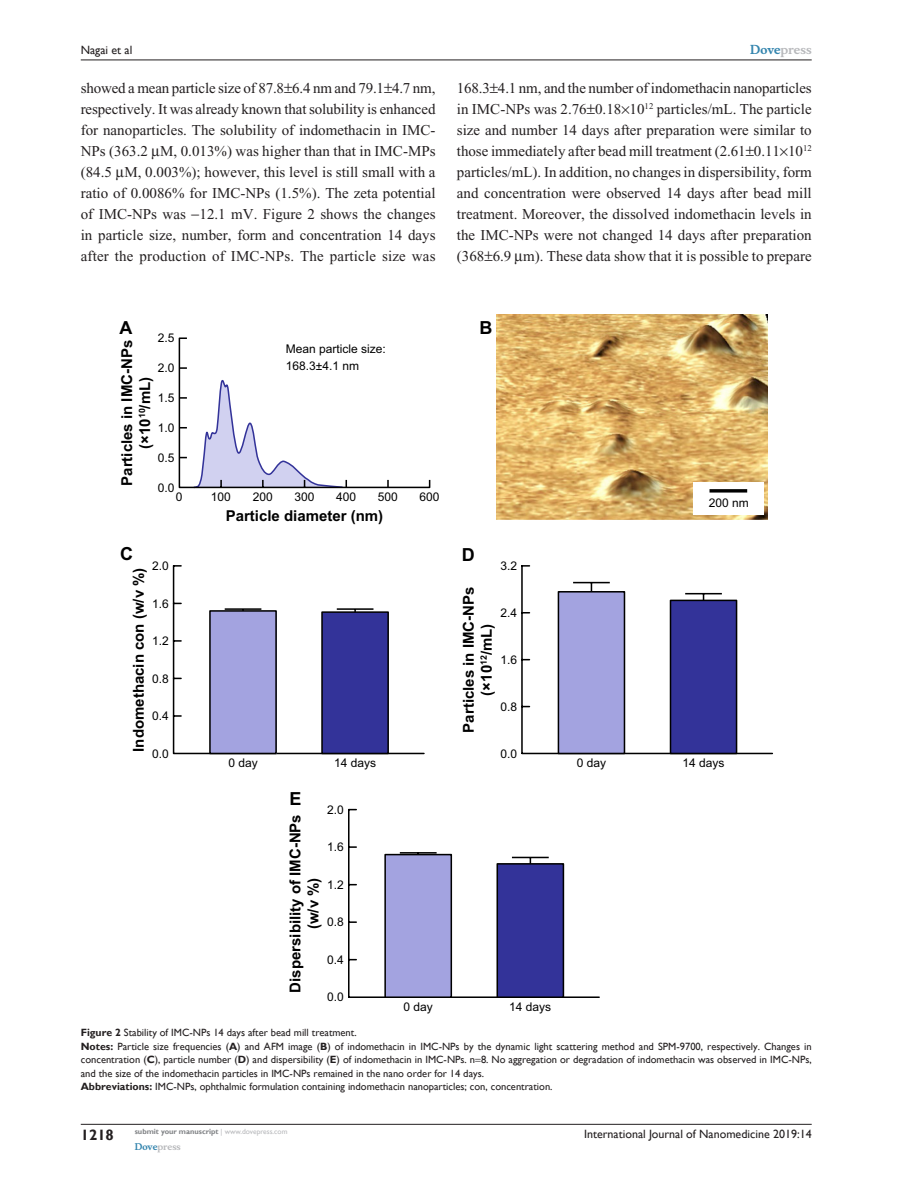
<style>
.page{position:relative;width:918px;height:1188px;background:#fff}
.page>*{position:absolute;margin:0;border:0;box-sizing:border-box;transform-origin:0 0}
.t1{font:700 18px "Arial";color:#000}
.TxF{font:15px/21px "Times New Roman";color:#231f20;text-align:justify}
.t2{font:700 15px/18px "Arial";color:#000;text-align:center}
.t3{font:700 15px "Gill Sans";color:#231f20}
.t4{font:12px/17.2px "Arial";color:#000}
.t5{font:12px "Gill Sans";color:#231f20}
.t6{font:700 12px "Musee";color:#b8b9bc}
.FigSNRI{font:10.5px/13.5px "Gill Sans";color:#231f20;text-align:justify}
.FigC{font:10.5px "Gill Sans";color:#231f20}
.t7{font:700 9px "Musee";color:#b8b9bc}
.t8{font:700 7.5px "Gill Sans";color:#808285}
.s1{color:#3485ae}
.s2{font-weight:700}
.s3{font-weight:400;color:#b8b9bc}
</style>
<div class="page">
<hr style="left:81px;top:1124px;width:731px;height:1px;background:#231f20">
<hr style="left:81px;top:60px;width:731px;height:1px;background:#231f20">
<img style="left:496px;top:315px;width:271px;height:204px">
<div style="left:693px;top:482px;width:71px;height:33px;background:#fff"></div>
<svg style="left:710px;top:489px;width:37px;height:4px"></svg>
<svg style="left:178px;top:337px;width:253px;height:152px"></svg>
<svg style="left:174px;top:565px;width:7px;height:2px"></svg>
<hr style="left:173px;top:566px;width:1px;height:187px;background:#000">
<hr style="left:174px;top:753px;width:250px;height:1px;background:#000">
<svg style="left:174px;top:715px;width:7px;height:2px"></svg>
<svg style="left:174px;top:640px;width:7px;height:2px"></svg>
<svg style="left:208px;top:608px;width:167px;height:147px"></svg>
<div style="left:321px;top:611px;width:68px;height:143px;background:#339;border:2px solid #000"></div>
<svg style="left:523px;top:612px;width:6px;height:2px"></svg>
<svg style="left:522px;top:565px;width:7px;height:2px"></svg>
<hr style="left:521px;top:566px;width:2px;height:187px;background:#000">
<hr style="left:522px;top:753px;width:250px;height:1px;background:#000">
<hr style="left:573px;top:582px;width:37px;height:1px;background:#000">
<svg style="left:557px;top:583px;width:166px;height:172px"></svg>
<div style="left:670px;top:600px;width:67px;height:154px;background:#339;border:2px solid #000"></div>
<svg style="left:350px;top:921px;width:6px;height:2px"></svg>
<svg style="left:350px;top:846px;width:6px;height:2px"></svg>
<hr style="left:348px;top:810px;width:2px;height:187px;background:#000">
<hr style="left:349px;top:996px;width:250px;height:2px;background:#000">
<hr style="left:400px;top:852px;width:37px;height:2px;background:#000">
<svg style="left:384px;top:853px;width:165px;height:144px"></svg>
<div style="left:497px;top:863px;width:67px;height:135px;background:#339;border:2px solid #000"></div>
<p class="t6" style="left:750px;top:43px;width:63px"><span class="s1">Dove</span>press</p>
<p class="t5" style="left:81px;top:43px;width:53px">Nagai et al</p>
<p class="TxF" style="left:81px;top:77px;width:356px">showed a mean particle size of 87.8 6.4 nm and 79.1 4.7 nm, respectively. It was already known that solubility is enhanced for nanoparticles. The solubility of indomethacin in IMC-NPs (363.2 M, 0.013%) was higher than that in IMC-MPs (84.5 M, 0.003%); however, this level is still small with a ratio of 0.0086% for IMC-NPs (1.5%). The zeta potential of IMC-NPs was 12.1 mV. Figure 2 shows the changes in particle size, number, form and concentration 14 days after the production of IMC-NPs. The particle size was</p>
<p class="TxF" style="left:457px;top:77px;width:356px">168.3 4.1 nm, and the number of indomethacin nanoparticles in IMC-NPs was 2.76 0.18 10<sup>12</sup> particles/mL. The particle size and number 14 days after preparation were similar to those immediately after bead mill treatment (2.61 0.11 10<sup>12 </sup>particles/mL). In addition, no changes in dispersibility, form and concentration were observed 14 days after bead mill treatment. Moreover, the dissolved indomethacin levels in the IMC-NPs were not changed 14 days after preparation (368 6.9 m). These data show that it is possible to prepare</p>
<p class="t1" style="left:120px;top:315px;width:14px">A</p>
<p class="t1" style="left:479px;top:315px;width:14px">B</p>
<p class="t4" style="left:158px;top:330px;width:18px">2.5</p>
<p class="t2" style="left:118px;top:486px;width:147px;rotate:-90deg">Particles in IMC-NPs (×10<sup>10</sup>/mL)</p>
<p class="t4" style="left:286px;top:340px;width:102px">Mean particle size:<br>168.3±4.1 nm</p>
<p class="t4" style="left:158px;top:360px;width:18px">2.0</p>
<p class="t4" style="left:158px;top:389px;width:18px">1.5</p>
<p class="t4" style="left:158px;top:419px;width:18px">1.0</p>
<p class="t4" style="left:158px;top:449px;width:18px">0.5</p>
<p class="t4" style="left:158px;top:479px;width:18px">0.0</p>
<p class="t4" style="left:176px;top:489px;width:8px">0</p>
<p class="t4" style="left:211px;top:489px;width:22px">100</p>
<p class="t4" style="left:253px;top:489px;width:22px">200</p>
<p class="t4" style="left:294px;top:489px;width:22px">300</p>
<p class="t4" style="left:336px;top:489px;width:22px">400</p>
<p class="t4" style="left:420px;top:489px;width:22px">600</p>
<p class="t4" style="left:378px;top:489px;width:22px">500</p>
<p class="t2" style="left:226px;top:508px;width:159px">Particle diameter (nm)</p>
<p class="t1" style="left:120px;top:542px;width:14px">C</p>
<p class="t1" style="left:462px;top:542px;width:14px">D</p>
<p class="t4" style="left:152px;top:557px;width:18px">2.0</p>
<p class="t4" style="left:500px;top:557px;width:18px">3.2</p>
<p class="t2" style="left:130px;top:752px;width:186px;rotate:-90deg">Indomethacin con (w/v %)</p>
<p class="t2" style="left:460px;top:733px;width:147px;rotate:-90deg">Particles in IMC-NPs (×10<sup>12</sup>/mL)</p>
<p class="t4" style="left:152px;top:595px;width:18px">1.6</p>
<p class="t4" style="left:500px;top:604px;width:18px">2.4</p>
<p class="t4" style="left:152px;top:632px;width:18px">1.2</p>
<p class="t4" style="left:500px;top:651px;width:18px">1.6</p>
<p class="t4" style="left:500px;top:698px;width:18px">0.8</p>
<p class="t4" style="left:152px;top:670px;width:18px">0.8</p>
<p class="t4" style="left:152px;top:707px;width:18px">0.4</p>
<p class="t4" style="left:152px;top:745px;width:18px">0.0</p>
<p class="t4" style="left:500px;top:745px;width:18px">0.0</p>
<p class="t4" style="left:228px;top:755px;width:31px">0 day</p>
<p class="t4" style="left:334px;top:755px;width:44px">14 days</p>
<p class="t1" style="left:290px;top:786px;width:14px">E</p>
<p class="t4" style="left:327px;top:801px;width:18px">2.0</p>
<p class="t4" style="left:327px;top:839px;width:18px">1.6</p>
<p class="t2" style="left:287px;top:993px;width:180px;rotate:-90deg">Dispersibility of IMC-NPs (w/v %)</p>
<p class="t4" style="left:327px;top:876px;width:18px">1.2</p>
<p class="t4" style="left:327px;top:914px;width:18px">0.8</p>
<p class="t4" style="left:327px;top:951px;width:18px">0.4</p>
<p class="t4" style="left:327px;top:989px;width:18px">0.0</p>
<p class="t4" style="left:404px;top:998px;width:31px">0 day</p>
<p class="t4" style="left:509px;top:998px;width:44px">14 days</p>
<p class="t4" style="left:709px;top:494px;width:42px">200 nm</p>
<p class="t4" style="left:577px;top:755px;width:31px">0 day</p>
<p class="t4" style="left:682px;top:755px;width:44px">14 days</p>
<p class="FigC" style="left:81px;top:1027px;width:277px"><span class="s2">Figure 2</span> Stability of IMC-NPs 14 days after bead mill treatment.</p>
<p class="FigSNRI" style="left:81px;top:1040px;width:732px"><span class="s2">Notes:</span> Particle size frequencies (<span class="s2">A</span>) and AFM image (<span class="s2">B</span>) of indomethacin in IMC-NPs by the dynamic light scattering method and SPM-9700, respectively. Changes in concentration (<span class="s2">C</span>), particle number (<span class="s2">D</span>) and dispersibility (<span class="s2">E</span>) of indomethacin in IMC-NPs. n 8. No aggregation or degradation of indomethacin was observed in IMC-NPs, and the size of the indomethacin particles in IMC-NPs remained in the nano order for 14 days.</p>
<p class="FigSNRI" style="left:81px;top:1080px;width:473px"><span class="s2">Abbreviations:</span> IMC-NPs, ophthalmic formulation containing indomethacin nanoparticles; con, concentration.</p>
<p class="t3" style="left:81px;top:1126px;width:35px">1218</p>
<p class="t8" style="left:135px;top:1127px;width:154px">submit your manuscript <span class="s3">| www.dovepress.com</span></p>
<p class="t7" style="left:135px;top:1141px;width:48px"><span class="s1">Dove</span>press</p>
<p class="t5" style="left:584px;top:1127px;width:229px">International Journal of Nanomedicine 2019:14</p>
</div>
